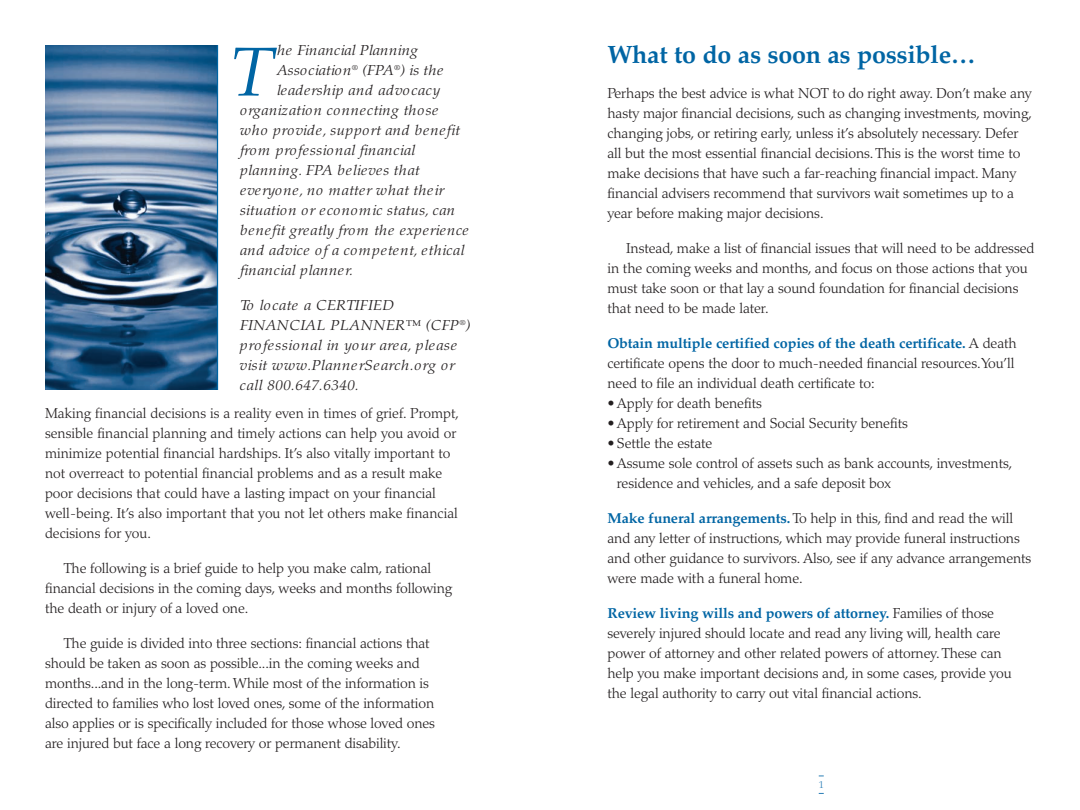
<style>
.page{position:relative;width:1080px;height:810px;background:#fff}
.page>*{position:absolute;margin:0;border:0;box-sizing:border-box;transform-origin:0 0}
.t1{font:italic 300 69.12px "Palatino";color:#0065a4;scale:1.1 1}
.t2{font:700 25px "Palatino";letter-spacing:-.01em;color:#0065a4}
.t3{font:300 14.38px/20px "Palatino";letter-spacing:-.01em;color:#231f20}
.t4{font:italic 300 14.38px "Palatino";letter-spacing:.04em;color:#231f20;scale:1.09 1}
.t5{font:italic 300 14.38px/20px "Palatino";letter-spacing:.04em;color:#231f20;scale:1.1 1}
.t6{font:italic 300 14.38px "Palatino";letter-spacing:.02em;color:#231f20;scale:1.09 1}
.t7{font:italic 300 14.38px "Palatino";letter-spacing:.015em;color:#231f20;scale:1.1 1}
.t8{font:italic 300 14.38px "Palatino";letter-spacing:.02em;color:#231f20;scale:1.1 1}
.t9{font:300 10px "Palatino";color:#2a7eb6}
.s1{font-weight:700;color:#0065a4}
</style>
<div class="page">
<img style="left:45px;top:45px;width:172px;height:345px">
<hr style="left:217px;top:45px;width:1px;height:345px;background:#0065a4">
<h1 class="t1" style="left:229px;top:45px;width:42px">T</h1>
<p class="t8" style="left:277px;top:45px;width:129px">he Financial Planning</p>
<p class="t7" style="left:277px;top:65px;width:153px">Association<sup>®</sup> (FPA<sup>®</sup>) is the</p>
<p class="t5" style="left:277px;top:82px;width:150px">leadership and advocacy</p>
<p class="t4" style="left:240px;top:105px;width:183px">organization connecting those</p>
<p class="t4" style="left:240px;top:125px;width:203px">who provide, support and benefit</p>
<p class="t6" style="left:240px;top:145px;width:163px">from professional financial</p>
<p class="t4" style="left:240px;top:165px;width:167px">planning. FPA believes that</p>
<p class="t4" style="left:240px;top:185px;width:189px">everyone, no matter what their</p>
<p class="t4" style="left:240px;top:205px;width:199px">situation or economic status, can</p>
<p class="t4" style="left:240px;top:225px;width:211px">benefit greatly from the experience</p>
<p class="t4" style="left:240px;top:245px;width:208px">and advice of a competent, ethical</p>
<p class="t4" style="left:240px;top:265px;width:105px">financial planner.</p>
<p class="t5" style="left:240px;top:297px;width:211px">To locate a CERTIFIED<br>FINANCIAL PLANNER™ (CFP<sup>®</sup>) professional in your area, please visit www.PlannerSearch.org or call 800.647.6340.</p>
<p class="t3" style="left:45px;top:405px;width:416px">Making financial decisions is a reality even in times of grief. Prompt, sensible financial planning and timely actions can help you avoid or minimize potential financial hardships. It’s also vitally important to not overreact to potential financial problems and as a result make poor decisions that could have a lasting impact on your financial well-being. It’s also important that you not let others make financial decisions for you.</p>
<p class="t3" style="left:45px;top:560px;width:409px;text-indent:19px">The following is a brief guide to help you make calm, rational financial decisions in the coming days, weeks and months following the death or injury of a loved one.</p>
<p class="t3" style="left:45px;top:635px;width:392px;text-indent:19px">The guide is divided into three sections: financial actions that should be taken as soon as possible...in the coming weeks and months...and in the long-term. While most of the information is directed to families who lost loved ones, some of the information also applies or is specifically included for those whose loved ones are injured but face a long recovery or permanent disability.</p>
<h2 class="t2" style="left:608px;top:40px;width:370px">What to do as soon as possible…</h2>
<p class="t3" style="left:608px;top:85px;width:426px">Perhaps the best advice is what NOT to do right away. Don’t make any hasty major financial decisions, such as changing investments, moving, changing jobs, or retiring early, unless it’s absolutely necessary. Defer all but the most essential financial decisions. This is the worst time to make decisions that have such a far-reaching financial impact. Many financial advisers recommend that survivors wait sometimes up to a year before making major decisions.</p>
<p class="t3" style="left:608px;top:240px;width:428px;text-indent:19px">Instead, make a list of financial issues that will need to be addressed in the coming weeks and months, and focus on those actions that you must take soon or that lay a sound foundation for financial decisions that need to be made later.</p>
<p class="t3" style="left:608px;top:335px;width:411px"><span class="s1">Obtain multiple certified copies of the death certificate.</span> A death certificate opens the door to much-needed financial resources.You’ll need to file an individual death certificate to:</p>
<p class="t3" style="left:608px;top:395px;width:156px">• Apply for death benefits</p>
<p class="t3" style="left:608px;top:415px;width:302px">• Apply for retirement and Social Security benefits</p>
<p class="t3" style="left:608px;top:435px;width:106px">• Settle the estate</p>
<p class="t3" style="left:617px;top:455px;width:397px;text-indent:-9px">• Assume sole control of assets such as bank accounts, investments, residence and vehicles, and a safe deposit box</p>
<p class="t3" style="left:608px;top:510px;width:425px"><span class="s1">Make funeral arrangements.</span> To help in this, find and read the will and any letter of instructions, which may provide funeral instructions and other guidance to survivors. Also, see if any advance arrangements were made with a funeral home.</p>
<p class="t3" style="left:608px;top:605px;width:406px"><span class="s1">Review living wills and powers of attorney.</span> Families of those severely injured should locate and read any living will, health care power of attorney and other related powers of attorney. These can help you make important decisions and, in some cases, provide you the legal authority to carry out vital financial actions.</p>
<p class="t9" style="left:819px;top:780px;width:6px">1</p>
</div>
